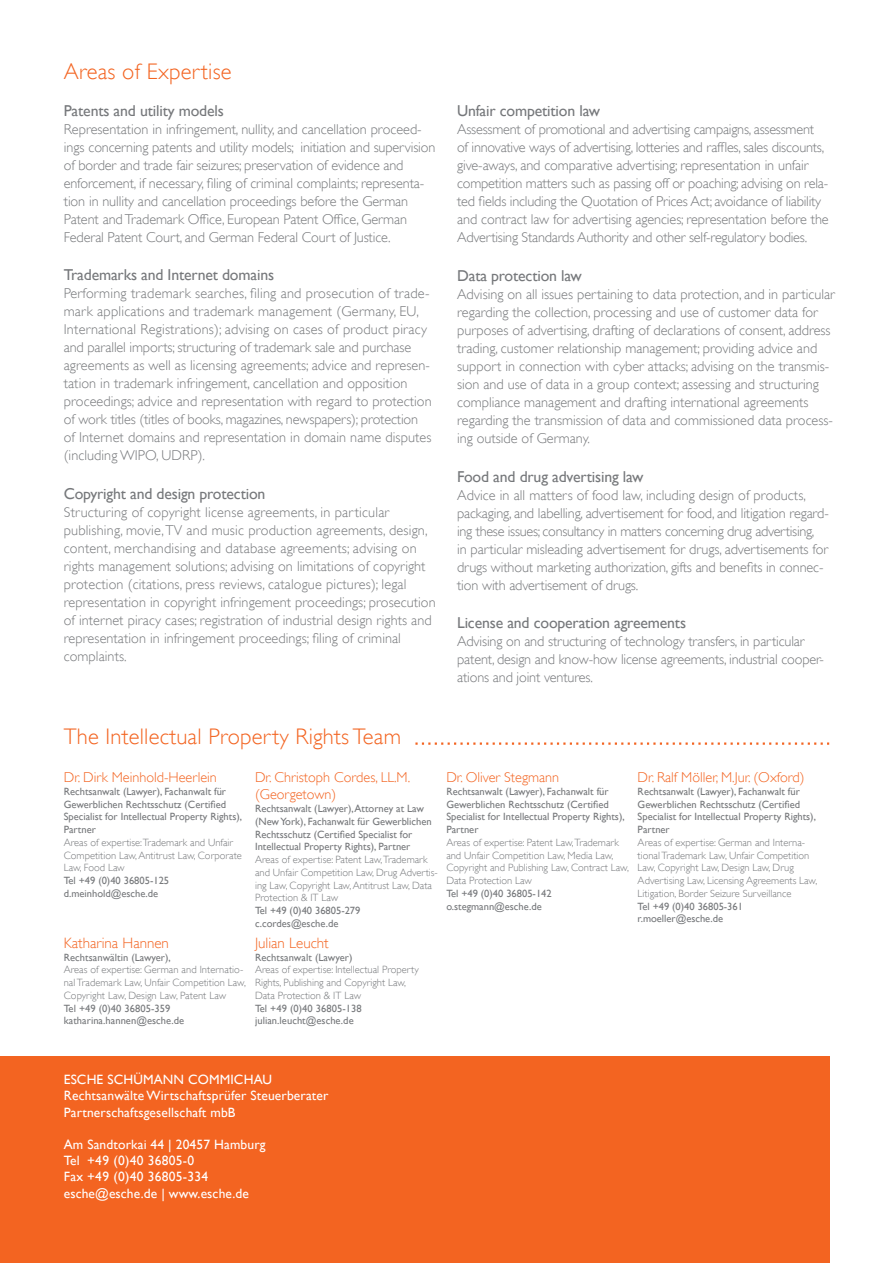
<style>
.page{position:relative;width:893px;height:1263px;background:#fff}
.page>*{position:absolute;margin:0;border:0;box-sizing:border-box;transform-origin:0 0}
.t1{font:300 22.5px "Gill Sans";letter-spacing:.01em;color:#f36421}
.t2{font:15.75px "Gill Sans";letter-spacing:-.01em;color:#76787b}
.t3{font:300 15px "Gill Sans";color:#f36421}
.t4{font:300 14.25px/18px "Gill Sans";color:#76787b}
.t5{font:300 14.25px/17.1px "Gill Sans";color:#f36421}
.t6{font:13.5px/16.2px "Gill Sans";letter-spacing:.01em;color:#fff}
.t7{font:10.5px/12.8px "Gill Sans";color:#76787b}
.t8{font:300 10.5px/12.8px "Gill Sans";color:#76787b}
</style>
<div class="page">
<div style="left:0;top:1057px;width:829px;height:206px;background:#f36421"></div>
<svg style="left:415px;top:742px;width:414px;height:3px"></svg>
<h1 class="t1" style="left:64px;top:53px;width:169px">Areas of Expertise</h1>
<p class="t2" style="left:64px;top:102px;width:162px">Patents and utility models</p>
<p class="t4" style="left:64px;top:120px;width:373px">Representation in infringement, nullity, and cancellation proceed&shy;ings concerning patents and utility models; initiation and supervision of border and trade fair seizures; preservation of evidence and enforcement, if necessary, filing of criminal complaints; representa&shy;tion in nullity and cancellation proceedings before the German Patent and Trademark Office, European Patent Office, German Federal Patent Court, and German Federal Court of Justice.</p>
<p class="t2" style="left:64px;top:265px;width:212px">Trademarks and Internet domains</p>
<p class="t4" style="left:64px;top:283px;width:369px">Performing trademark searches, filing and prosecution of trade&shy;mark applications and trademark management (Germany, EU, International Registrations); advising on cases of product piracy and parallel imports; structuring of trademark sale and purchase agreements as well as licensing agreements; advice and represen&shy;tation in trademark infringement, cancellation and opposition proceedings; advice and representation with regard to protection of work titles (titles of books, magazines, newspapers); protection of Internet domains and representation in domain name disputes (including WIPO, UDRP).</p>
<p class="t2" style="left:64px;top:484px;width:203px">Copyright and design protection</p>
<p class="t4" style="left:64px;top:502px;width:373px">Structuring of copyright license agreements, in particular publishing, movie, TV and music production agreements, design, content, merchandising and database agreements; advising on rights management solutions; advising on limitations of copyright protection (citations, press reviews, catalogue pictures); legal representation in copyright infringement proceedings; prosecution of internet piracy cases; registration of industrial design rights and representation in infringement proceedings; filing of criminal complaints.</p>
<p class="t2" style="left:457px;top:102px;width:144px">Unfair competition law</p>
<p class="t4" style="left:457px;top:120px;width:373px">Assessment of promotional and advertising campaigns, assessment<br>of innovative ways of advertising, lotteries and raffles, sales discounts, give-aways, and comparative advertising; representation in unfair competition matters such as passing off or poaching; advising on rela&shy;ted fields including the Quotation of Prices Act; avoidance of liability and contract law for advertising agencies; representation before the Advertising Standards Authority and other self-regulatory bodies.</p>
<p class="t2" style="left:457px;top:267px;width:126px">Data protection law</p>
<p class="t4" style="left:457px;top:285px;width:379px">Advising on all issues pertaining to data protection, and in particular regarding the collection, processing and use of customer data for purposes of advertising, drafting of declarations of consent, address trading, customer relationship management; providing advice and support in connection with cyber attacks; advising on the transmis&shy;sion and use of data in a group context; assessing and structuring compliance management and drafting international agreements regarding the transmission of data and commissioned data process&shy;ing outside of Germany.</p>
<p class="t2" style="left:457px;top:468px;width:188px">Food and drug advertising law</p>
<p class="t4" style="left:457px;top:486px;width:373px">Advice in all matters of food law, including design of products, packaging, and labelling, advertisement for food, and litigation regard&shy;ing these issues; consultancy in matters concerning drug advertising,<br>in particular misleading advertisement for drugs, advertisements for drugs without marketing authorization, gifts and benefits in connec&shy;tion with advertisement of drugs.</p>
<p class="t2" style="left:457px;top:613px;width:230px">License and cooperation agreements</p>
<p class="t4" style="left:457px;top:631px;width:367px">Advising on and structuring of technology transfers, in particular patent, design and know-how license agreements, industrial cooper&shy;ations and joint ventures.</p>
<h1 class="t1" style="left:64px;top:719px;width:339px">The Intellectual Property Rights Team</h1>
<p class="t5" style="left:64px;top:768px;width:155px">Dr. Dirk Meinhold-Heerlein</p>
<p class="t7" style="left:64px;top:785px;width:180px">Rechtsanwalt (Lawyer), Fachanwalt für Gewerblichen Rechtsschutz (Certified Specialist for Intellectual Property Rights), Partner</p>
<p class="t8" style="left:64px;top:835px;width:180px">Areas of expertise:Trademark and Unfair<br>Competition Law, Antitrust Law, Corporate<br>Law, Food Law</p>
<p class="t7" style="left:64px;top:874px;width:107px">Tel +49 (0)40 36805-125 d.meinhold@esche.de</p>
<p class="t3" style="left:64px;top:931px;width:107px">Katharina Hannen</p>
<p class="t7" style="left:64px;top:950px;width:109px">Rechtsanwältin (Lawyer),</p>
<p class="t8" style="left:64px;top:963px;width:184px">Areas of expertise: German and Internatio&shy;nal Trademark Law, Unfair Competition Law,<br>Copyright Law, Design Law, Patent Law</p>
<p class="t7" style="left:64px;top:1001px;width:122px">Tel +49 (0)40 36805-359 katharina.hannen@esche.de</p>
<p class="t5" style="left:255px;top:768px;width:157px">Dr. Christoph Cordes, LL.M. (Georgetown)</p>
<p class="t7" style="left:255px;top:802px;width:178px">Rechtsanwalt (Lawyer), Attorney at Law (New York), Fachanwalt für Gewerblichen Rechtsschutz (Certified Specialist for Intellectual Property Rights), Partner</p>
<p class="t8" style="left:255px;top:853px;width:184px">Areas of expertise: Patent Law,Trademark and Unfair Competition Law, Drug Advertis&shy;ing Law, Copyright Law, Antitrust Law, Data Protection &amp; IT Law</p>
<p class="t7" style="left:255px;top:904px;width:107px">Tel +49 (0)40 36805-279 c.cordes@esche.de</p>
<p class="t3" style="left:255px;top:931px;width:75px">Julian Leucht</p>
<p class="t7" style="left:255px;top:950px;width:99px">Rechtsanwalt (Lawyer)</p>
<p class="t8" style="left:255px;top:963px;width:165px">Areas of expertise: Intellectual Property<br>Rights, Publishing and Copyright Law,<br>Data Protection &amp; IT Law</p>
<p class="t7" style="left:255px;top:1001px;width:108px">Tel +49 (0)40 36805-138 julian.leucht@esche.de</p>
<p class="t5" style="left:446px;top:768px;width:114px">Dr. Oliver Stegmann</p>
<p class="t7" style="left:446px;top:785px;width:180px">Rechtsanwalt (Lawyer), Fachanwalt für Gewerblichen Rechtsschutz (Certified Specialist for Intellectual Property Rights), Partner</p>
<p class="t8" style="left:446px;top:835px;width:184px">Areas of expertise: Patent Law,Trademark and Unfair Competition Law, Media Law, Copyright and Publishing Law, Contract Law, Data Protection Law</p>
<p class="t7" style="left:446px;top:887px;width:107px">Tel +49 (0)40 36805-142 o.stegmann@esche.de</p>
<p class="t5" style="left:638px;top:768px;width:168px">Dr. Ralf Möller, M.Jur. (Oxford)</p>
<p class="t7" style="left:638px;top:785px;width:180px">Rechtsanwalt (Lawyer), Fachanwalt für Gewerblichen Rechtsschutz (Certified Specialist for Intellectual Property Rights), Partner</p>
<p class="t8" style="left:638px;top:835px;width:181px">Areas of expertise: German and Interna&shy;tional Trademark Law, Unfair Competition Law, Copyright Law, Design Law, Drug Advertising Law, Licensing Agreements Law, Litigation, Border Seizure Surveillance</p>
<p class="t7" style="left:638px;top:900px;width:107px">Tel +49 (0)40 36805-361 r.moeller@esche.de</p>
<p class="t6" style="left:64px;top:1071px;width:144px">Esche Schümann Commic</p>
<p class="t6" style="left:64px;top:1071px;width:266px;text-indent:180px">hau<br>Rechtsanwälte Wirtschaftsprüfer Steuerberater<br>Partnerschaftsgesellschaft mbB</p>
<p class="t6" style="left:64px;top:1136px;width:203px">Am Sandtorkai 44 | 20457 Hamburg<br>Tel +49 (0)40 36805-0<br>Fax +49 (0)40 36805-334 esche@esche.de | www.esche.de</p>
</div>
